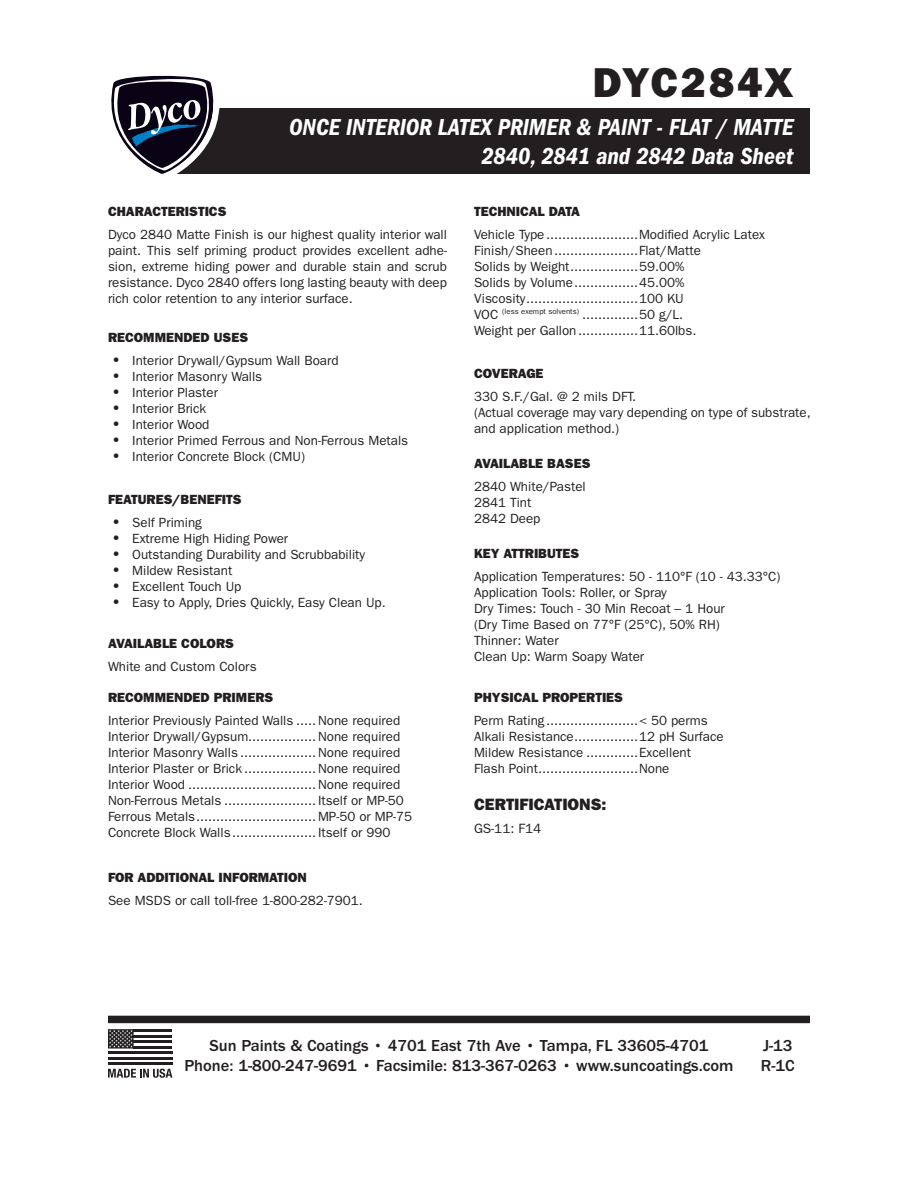
<style>
.page{position:relative;width:918px;height:1188px;background:#fff}
.page>*{position:absolute;margin:0;border:0;box-sizing:border-box;transform-origin:0 0}
.Header_-_Page{font:42px "ITC Franklin Gothic Std Hvy";letter-spacing:.045em;color:#231f20}
.t1{font:24px "ITC Franklin Gothic Std Dm Cd It";color:#fff}
.t2{font:500 16.5px/19.8px "ITC Franklin Gothic Std";color:#231f20;text-align:center}
.Header_-_Paragraph{font:16.5px "ITC Franklin Gothic Std Hvy";color:#231f20}
.t3{font:13.5px "ITC Franklin Gothic Std";color:#231f20}
.Tabbed_-_Basic_Exten{font:13.35px/16px "ITC Franklin Gothic Std";color:#231f20}
.Header_-_Paragraph-2{font:13.35px "ITC Franklin Gothic Std Hvy";color:#231f20}
.s1{font-size:27px}
</style>
<div class="page">
<div style="left:108px;top:1016px;width:702px;height:7px;background:#231f20"></div>
<svg style="left:108px;top:1069px;width:64px;height:9px"></svg>
<svg style="left:108px;top:1029px;width:26px;height:20px"></svg>
<hr style="left:134px;top:1035px;width:38px;height:2px;background:#231f20">
<hr style="left:134px;top:1040px;width:38px;height:3px;background:#231f20">
<hr style="left:134px;top:1046px;width:38px;height:3px;background:#231f20">
<hr style="left:134px;top:1029px;width:38px;height:3px;background:#231f20">
<hr style="left:108px;top:1051px;width:64px;height:3px;background:#231f20">
<hr style="left:108px;top:1062px;width:64px;height:3px;background:#231f20">
<hr style="left:108px;top:1057px;width:64px;height:3px;background:#231f20">
<div style="left:159px;top:108px;width:651px;height:66px;background:#231f20"></div>
<svg style="left:111px;top:75px;width:109px;height:99px"></svg>
<p class="Header_-_Page" style="left:593px;top:57px;width:202px">DYC284X</p>
<p class="t1" style="left:289px;top:113px;width:506px">ONCE INTERIOR LATEX PRIMER &amp; PAINT - FLAT / MATTE</p>
<p class="t1" style="left:481px;top:142px;width:314px">2840, 2841 and 2842 Data Sheet</p>
<p class="Header_-_Paragraph-2" style="left:108px;top:204px;width:120px">CHARACTERISTICS</p>
<p class="Tabbed_-_Basic_Exten" style="left:108px;top:226px;width:341px;text-align:justify">Dyco 2840 Matte Finish is our highest quality interior wall paint. This self priming product provides excellent adhe&shy;sion, extreme hiding power and durable stain and scrub resistance. Dyco 2840 offers long lasting beauty with deep rich color retention to any interior surface.</p>
<p class="Header_-_Paragraph-2" style="left:108px;top:330px;width:142px">RECOMMENDED USES</p>
<p class="Tabbed_-_Basic_Exten" style="left:108px;top:352px;width:232px"><span class="s1">•</span> Interior Drywall/Gypsum Wall Board</p>
<p class="Tabbed_-_Basic_Exten" style="left:108px;top:368px;width:156px"><span class="s1">•</span> Interior Masonry Walls</p>
<p class="Tabbed_-_Basic_Exten" style="left:108px;top:384px;width:112px"><span class="s1">•</span> Interior Plaster</p>
<p class="Tabbed_-_Basic_Exten" style="left:108px;top:400px;width:100px"><span class="s1">•</span> Interior Brick</p>
<p class="Tabbed_-_Basic_Exten" style="left:108px;top:416px;width:103px"><span class="s1">•</span> Interior Wood</p>
<p class="Tabbed_-_Basic_Exten" style="left:108px;top:432px;width:302px"><span class="s1">•</span> Interior Primed Ferrous and Non-Ferrous Metals</p>
<p class="Tabbed_-_Basic_Exten" style="left:108px;top:448px;width:199px"><span class="s1">•</span> Interior Concrete Block (CMU)</p>
<p class="Header_-_Paragraph-2" style="left:108px;top:492px;width:135px">FEATURES/BENEFITS</p>
<p class="Tabbed_-_Basic_Exten" style="left:108px;top:514px;width:95px"><span class="s1">•</span> Self Priming</p>
<p class="Tabbed_-_Basic_Exten" style="left:108px;top:530px;width:182px"><span class="s1">•</span> Extreme High Hiding Power</p>
<p class="Tabbed_-_Basic_Exten" style="left:108px;top:546px;width:259px"><span class="s1">•</span> Outstanding Durability and Scrubbability</p>
<p class="Tabbed_-_Basic_Exten" style="left:108px;top:562px;width:126px"><span class="s1">•</span> Mildew Resistant</p>
<p class="Tabbed_-_Basic_Exten" style="left:108px;top:578px;width:135px"><span class="s1">•</span> Excellent Touch Up</p>
<p class="Tabbed_-_Basic_Exten" style="left:108px;top:594px;width:279px"><span class="s1">•</span> Easy to Apply, Dries Quickly, Easy Clean Up.</p>
<p class="Header_-_Paragraph-2" style="left:108px;top:636px;width:127px">AVAILABLE COLORS</p>
<p class="Tabbed_-_Basic_Exten" style="left:108px;top:658px;width:150px">White and Custom Colors</p>
<p class="Header_-_Paragraph-2" style="left:108px;top:690px;width:167px">RECOMMENDED PRIMERS</p>
<p class="Tabbed_-_Basic_Exten" style="left:108px;top:712px;width:294px">Interior Previously Painted Walls .....None required</p>
<p class="Tabbed_-_Basic_Exten" style="left:108px;top:728px;width:294px">Interior Drywall/Gypsum.................None required</p>
<p class="Tabbed_-_Basic_Exten" style="left:108px;top:744px;width:294px">Interior Masonry Walls ...................None required</p>
<p class="Tabbed_-_Basic_Exten" style="left:108px;top:760px;width:294px">Interior Plaster or Brick ..................None required</p>
<p class="Tabbed_-_Basic_Exten" style="left:108px;top:776px;width:294px">Interior Wood ................................None required</p>
<p class="Tabbed_-_Basic_Exten" style="left:108px;top:792px;width:297px">Non-Ferrous Metals .......................Itself or MP-50</p>
<p class="Tabbed_-_Basic_Exten" style="left:108px;top:808px;width:306px">Ferrous Metals..............................MP-50 or MP-75</p>
<p class="Tabbed_-_Basic_Exten" style="left:108px;top:825px;width:284px">Concrete Block Walls.....................Itself or 990</p>
<p class="Header_-_Paragraph-2" style="left:108px;top:870px;width:200px">FOR ADDITIONAL INFORMATION</p>
<p class="Tabbed_-_Basic_Exten" style="left:108px;top:892px;width:256px">See MSDS or call toll-free 1-800-282-7901.</p>
<p class="Header_-_Paragraph-2" style="left:474px;top:204px;width:108px">TECHNICAL DATA</p>
<p class="Tabbed_-_Basic_Exten" style="left:474px;top:226px;width:293px">Vehicle Type.......................Modified Acrylic Latex</p>
<p class="Tabbed_-_Basic_Exten" style="left:474px;top:242px;width:228px">Finish/Sheen.....................Flat/Matte</p>
<p class="Tabbed_-_Basic_Exten" style="left:474px;top:258px;width:212px">Solids by Weight.................59.00%</p>
<p class="Tabbed_-_Basic_Exten" style="left:474px;top:274px;width:212px">Solids by Volume................45.00%</p>
<p class="Tabbed_-_Basic_Exten" style="left:474px;top:290px;width:211px">Viscosity............................100 KU</p>
<p class="Tabbed_-_Basic_Exten" style="left:474px;top:306px;width:211px">VOC <sup>(less</sup> <sup>exempt</sup> <sup>solvents)</sup> ..............50 g/L.</p>
<p class="Tabbed_-_Basic_Exten" style="left:474px;top:322px;width:224px">Weight per Gallon...............11.60lbs.</p>
<p class="Header_-_Paragraph-2" style="left:474px;top:366px;width:71px">COVERAGE</p>
<p class="Tabbed_-_Basic_Exten" style="left:474px;top:388px;width:164px">330 S.F./Gal. @ 2 mils DFT.</p>
<p class="Tabbed_-_Basic_Exten" style="left:474px;top:404px;width:338px">(Actual coverage may vary depending on type of substrate, and application method.)</p>
<p class="Header_-_Paragraph-2" style="left:474px;top:456px;width:118px">AVAILABLE BASES</p>
<p class="Tabbed_-_Basic_Exten" style="left:474px;top:478px;width:113px">2840 White/Pastel</p>
<p class="Tabbed_-_Basic_Exten" style="left:474px;top:494px;width:59px">2841 Tint</p>
<p class="Tabbed_-_Basic_Exten" style="left:474px;top:511px;width:68px">2842 Deep</p>
<p class="Header_-_Paragraph-2" style="left:474px;top:546px;width:107px">KEY ATTRIBUTES</p>
<p class="Tabbed_-_Basic_Exten" style="left:474px;top:568px;width:308px">Application Temperatures: 50 - 110°F (10 - 43.33°C)</p>
<p class="Tabbed_-_Basic_Exten" style="left:474px;top:584px;width:194px">Application Tools: Roller, or Spray</p>
<p class="Tabbed_-_Basic_Exten" style="left:474px;top:600px;width:252px">Dry Times: Touch - 30 Min Recoat – 1 Hour (Dry Time Based on 77°F (25°C), 50% RH)</p>
<p class="Tabbed_-_Basic_Exten" style="left:474px;top:632px;width:86px">Thinner: Water</p>
<p class="Tabbed_-_Basic_Exten" style="left:474px;top:648px;width:172px">Clean Up: Warm Soapy Water</p>
<p class="Header_-_Paragraph-2" style="left:474px;top:690px;width:151px">PHYSICAL PROPERTIES</p>
<p class="Tabbed_-_Basic_Exten" style="left:474px;top:712px;width:235px">Perm Rating.......................&lt; 50 perms</p>
<p class="Tabbed_-_Basic_Exten" style="left:474px;top:728px;width:251px">Alkali Resistance................12 pH Surface</p>
<p class="Tabbed_-_Basic_Exten" style="left:474px;top:744px;width:219px">Mildew Resistance .............Excellent</p>
<p class="Tabbed_-_Basic_Exten" style="left:474px;top:761px;width:197px">Flash Point.........................None</p>
<p class="Header_-_Paragraph" style="left:474px;top:795px;width:134px">CERTIFICATIONS:</p>
<p class="t3" style="left:474px;top:821px;width:69px">GS-11: F14</p>
<p class="t2" style="left:184px;top:1036px;width:551px">Sun Paints &amp; Coatings • 4701 East 7th Ave • Tampa, FL 33605-4701<br>Phone: 1-800-247-9691 • Facsimile: 813-367-0263 • www.suncoatings.com</p>
<p class="t2" style="left:763px;top:1036px;width:31px">J-13</p>
<p class="t2" style="left:761px;top:1056px;width:35px">R-1C</p>
</div>
